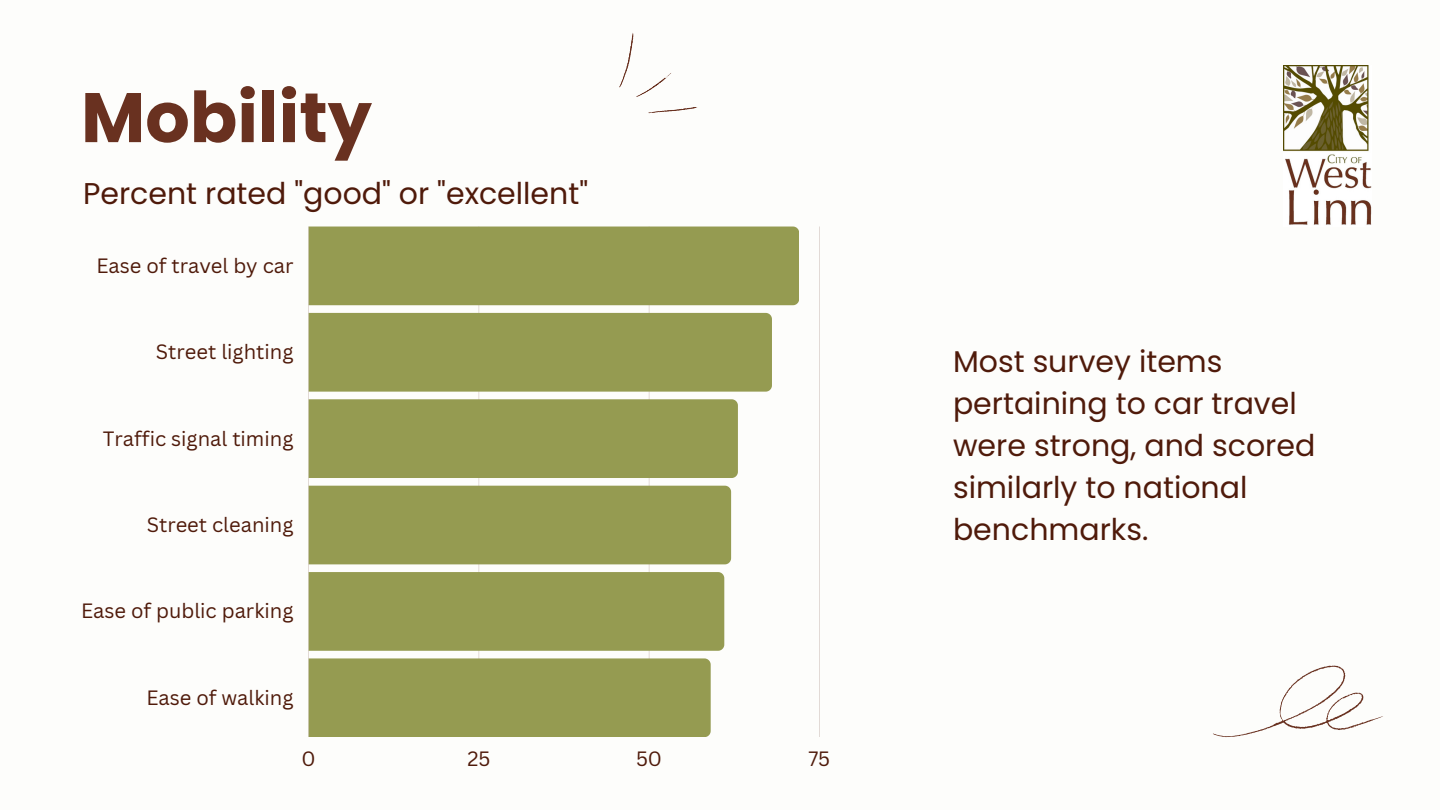
<style>
.page{position:relative;width:1440px;height:810px;background:#fdfdfb}
.page>*{position:absolute;margin:0;border:0;box-sizing:border-box;transform-origin:0 0}
.t1{font:700 70px "Poppins";color:#693120}
.t2{font:30px/42px "Poppins";color:#4f1a0a}
.t3{font:20.2px "Canva Sans";color:#4f1a0a}
</style>
<div class="page">
<svg style="left:1213px;top:665px;width:170px;height:72px"></svg>
<svg style="left:619px;top:33px;width:79px;height:81px"></svg>
<img style="left:1283px;top:66px;width:89px;height:159px">
<svg style="left:308px;top:227px;width:512px;height:510px"></svg>
<div style="left:309px;top:227px;width:490px;height:78px;background:#959b51"></div>
<div style="left:309px;top:313px;width:463px;height:79px;background:#959b51"></div>
<div style="left:309px;top:399px;width:429px;height:79px;background:#959b51"></div>
<div style="left:309px;top:486px;width:422px;height:78px;background:#959b51"></div>
<div style="left:309px;top:572px;width:415px;height:79px;background:#959b51"></div>
<div style="left:309px;top:658px;width:402px;height:79px;background:#959b51"></div>
<h1 class="t1" style="left:81px;top:69px;width:292px">Mobility</h1>
<p class="t2" style="left:83px;top:172px;width:507px">Percent rated "good" or "excellent"</p>
<p class="t3" style="left:96px;top:251px;width:199px">Ease of travel by car</p>
<p class="t3" style="left:156px;top:338px;width:139px">Street lighting</p>
<p class="t3" style="left:103px;top:424px;width:192px">Traffic signal timing</p>
<p class="t3" style="left:147px;top:510px;width:148px">Street cleaning</p>
<p class="t3" style="left:81px;top:597px;width:214px">Ease of public parking</p>
<p class="t3" style="left:146px;top:683px;width:149px">Ease of walking</p>
<p class="t3" style="left:302px;top:744px;width:16px">0</p>
<p class="t3" style="left:467px;top:744px;width:24px">25</p>
<p class="t3" style="left:636px;top:744px;width:28px">50</p>
<p class="t3" style="left:808px;top:744px;width:23px">75</p>
<p class="t2" style="left:953px;top:341px;width:364px">Most survey items pertaining to car travel were strong, and scored similarly to national benchmarks.</p>
</div>
